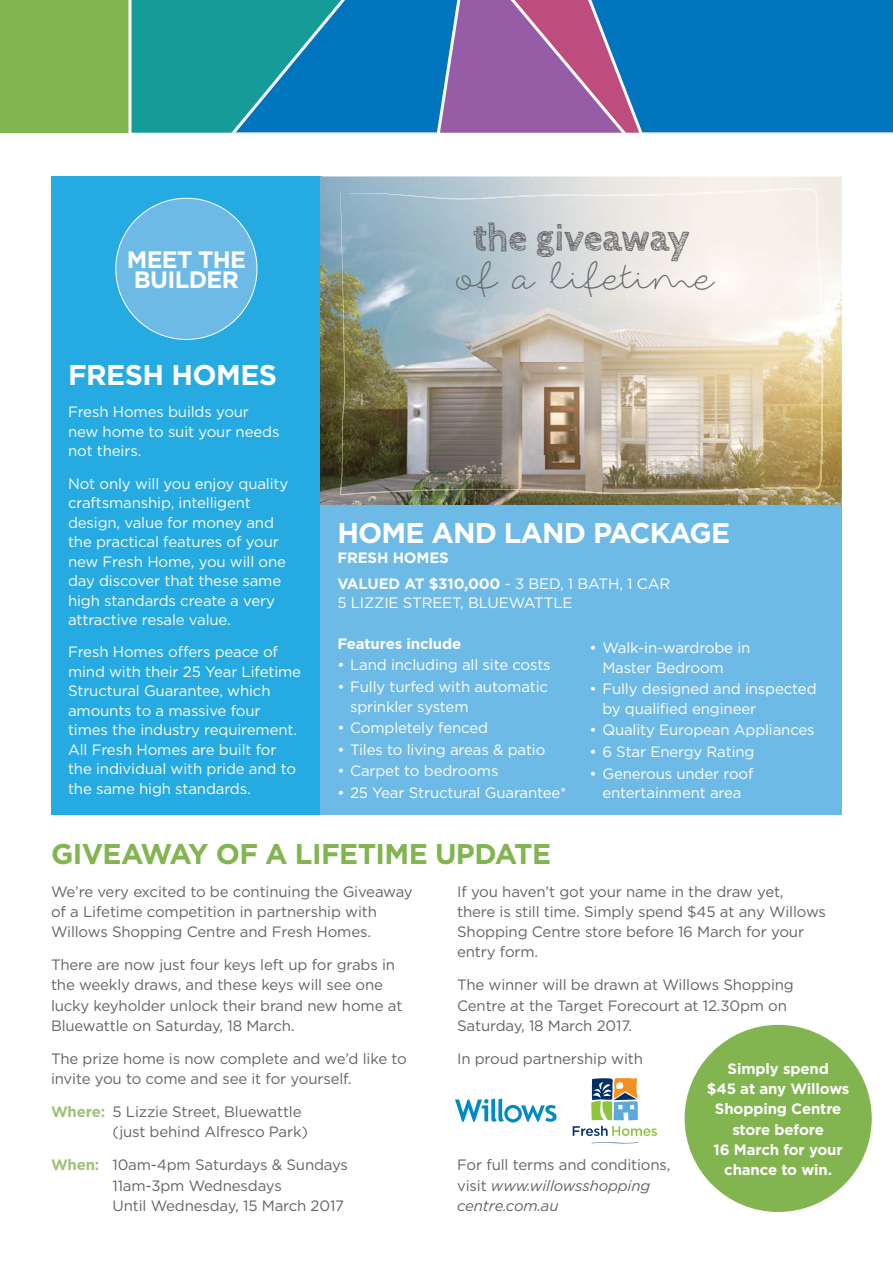
<style>
.page{position:relative;width:893px;height:1263px;background:#fff}
.page>*{position:absolute;margin:0;border:0;box-sizing:border-box;transform-origin:0 0}
.t1{font:38.55px "foxinthesnow";color:#636466}
.t2{font:700 38.25px "Cabin Sketch";color:#636466}
.t3{font:700 28.5px "Gotham";letter-spacing:-.03em;color:#fff}
.t4{font:700 28.5px "Gotham";letter-spacing:-.02em;color:#82b450}
.t5{font:700 23.7px/20.1px "Gotham";letter-spacing:-.03em;color:#fff}
.t6{font:15px/19.5px "Gotham";letter-spacing:-.01em;color:#fff}
.t7{font:15px/20.2px "Gotham";letter-spacing:-.01em;color:#636466}
.t8{font:700 15px/20.2px "Gotham";letter-spacing:-.01em;color:#fff}
.t9{font:italic 15px/20.2px "Gotham";letter-spacing:-.01em;color:#636466}
.s1{font-weight:400}
.s2{font-weight:700;color:#9fc279}
.s3{font-style:normal}
</style>
<div class="page">
<div style="left:359px;top:0;width:534px;height:134px;background:#0074bc"></div>
<svg style="left:0;top:0;width:359px;height:134px;background:#3e9f88"></svg>
<svg style="left:435px;top:0;width:211px;height:134px;background:#8766a6"></svg>
<div style="left:51px;top:176px;width:271px;height:639px;background:#25aae1"></div>
<div style="left:320px;top:502px;width:522px;height:313px;background:#6ebae7"></div>
<img style="left:320px;top:176px;width:522px;height:329px">
<img style="left:320px;top:176px;width:2px;height:326px">
<div style="left:116px;top:198px;width:141px;height:141px;background:#6ebae7;border-radius:50%"></div>
<img style="left:340px;top:188px;width:483px;height:51px">
<img style="left:340px;top:239px;width:54px;height:256px">
<img style="left:769px;top:239px;width:54px;height:256px">
<img style="left:393px;top:486px;width:377px;height:9px">
<svg style="left:455px;top:1098px;width:102px;height:24px"></svg>
<svg style="left:573px;top:1126px;width:84px;height:10px"></svg>
<svg style="left:592px;top:1142px;width:46px;height:1px"></svg>
<svg style="left:591px;top:1077px;width:47px;height:43px"></svg>
<div style="left:685px;top:1025px;width:187px;height:187px;background:#82b450;border-radius:50%"></div>
<h3 class="t5" style="left:127px;top:252px;width:121px">MEET THE<br>BUILDER</h3>
<h3 class="t3" style="left:68px;top:363px;width:211px">FRESH HOMES</h3>
<p class="t6" style="left:68px;top:403px;width:213px">Fresh Homes builds your new home to suit your needs not theirs.</p>
<p class="t6" style="left:68px;top:474px;width:222px">Not only will you enjoy quality craftsmanship, intelligent design, value for money and the practical features of your new Fresh Home, you will one day discover that these same high standards create a very attractive resale value.</p>
<p class="t6" style="left:68px;top:643px;width:235px">Fresh Homes offers peace of mind with their 25 Year Lifetime<br>Structural Guarantee, which amounts to a massive four times the industry requirement.<br>All Fresh Homes are built for the individual with pride and to the same high standards.</p>
<h2 class="t2" style="left:473px;top:221px;width:218px">the giveaway</h2>
<h1 class="t1" style="left:452px;top:259px;width:259px">of a lifetime</h1>
<h3 class="t3" style="left:337px;top:521px;width:394px">HOME AND LAND PACKAGE</h3>
<p class="t8" style="left:337px;top:546px;width:334px;line-height:26px">FRESH HOMES<br>VALUED AT $310,000 <span class="s1">- 3 BED, 1 BATH, 1 CAR</span></p>
<p class="t6" style="left:337px;top:594px;width:237px">5 LIZZIE STREET, BLUEWATTLE</p>
<p class="t8" style="left:337px;top:634px;width:125px">Features include</p>
<p class="t6" style="left:337px;top:656px;width:215px">• Land including all site costs</p>
<p class="t6" style="left:350px;top:678px;width:200px;text-indent:-13px">• Fully turfed with automatic sprinkler system</p>
<p class="t6" style="left:337px;top:719px;width:152px">• Completely fenced</p>
<p class="t6" style="left:337px;top:741px;width:210px">• Tiles to living areas &amp; patio</p>
<p class="t6" style="left:337px;top:762px;width:163px">• Carpet to bedrooms</p>
<p class="t6" style="left:337px;top:784px;width:231px">• 25 Year Structural Guarantee*</p>
<p class="t6" style="left:602px;top:639px;width:149px;text-indent:-13px">• Walk-in-wardrobe in<br>Master Bedroom</p>
<p class="t6" style="left:602px;top:680px;width:216px;text-indent:-13px">• Fully designed and inspected by qualified engineer</p>
<p class="t6" style="left:590px;top:721px;width:227px">• Quality European Appliances</p>
<p class="t6" style="left:590px;top:743px;width:166px">• 6 Star Energy Rating</p>
<p class="t6" style="left:590px;top:764px;width:165px;text-align:center">• Generous under roof entertainment area</p>
<h3 class="t4" style="left:51px;top:843px;width:502px">GIVEAWAY OF A LIFETIME UPDATE</h3>
<p class="t7" style="left:51px;top:882px;width:363px">We’re very excited to be continuing the Giveaway of a Lifetime competition in partnership with<br>Willows Shopping Centre and Fresh Homes.</p>
<p class="t7" style="left:51px;top:956px;width:353px">There are now just four keys left up for grabs in the weekly draws, and these keys will see one lucky keyholder unlock their brand new home at Bluewattle on Saturday, 18 March.</p>
<p class="t7" style="left:51px;top:1049px;width:357px">The prize home is now complete and we’d like to invite you to come and see it for yourself.</p>
<p class="t7" style="left:113px;top:1103px;width:197px;text-indent:-62px"><span class="s2">Where:</span> 5 Lizzie Street, Bluewattle (just behind Alfresco Park)</p>
<p class="t7" style="left:113px;top:1156px;width:237px;text-indent:-62px"><span class="s2">When:</span> 10am-4pm Saturdays &amp; Sundays<br>11am-3pm Wednesdays<br>Until Wednesday, 15 March 2017</p>
<p class="t7" style="left:457px;top:882px;width:370px">If you haven’t got your name in the draw yet,<br>there is still time. Simply spend $45 at any Willows Shopping Centre store before 16 March for your entry form.</p>
<p class="t7" style="left:457px;top:976px;width:338px">The winner will be drawn at Willows Shopping<br>Centre at the Target Forecourt at 12.30pm on<br>Saturday, 18 March 2017.</p>
<p class="t7" style="left:457px;top:1049px;width:187px">In proud partnership with</p>
<p class="t8" style="left:707px;top:1059px;width:144px;text-align:center">Simply spend<br>$45 at any Willows<br>Shopping Centre store before<br>16 March for your chance to win.</p>
<p class="t9" style="left:457px;top:1156px;width:215px"><span class="s3">For full terms and conditions, visit</span> www.willowsshopping centre.com.au</p>
</div>
